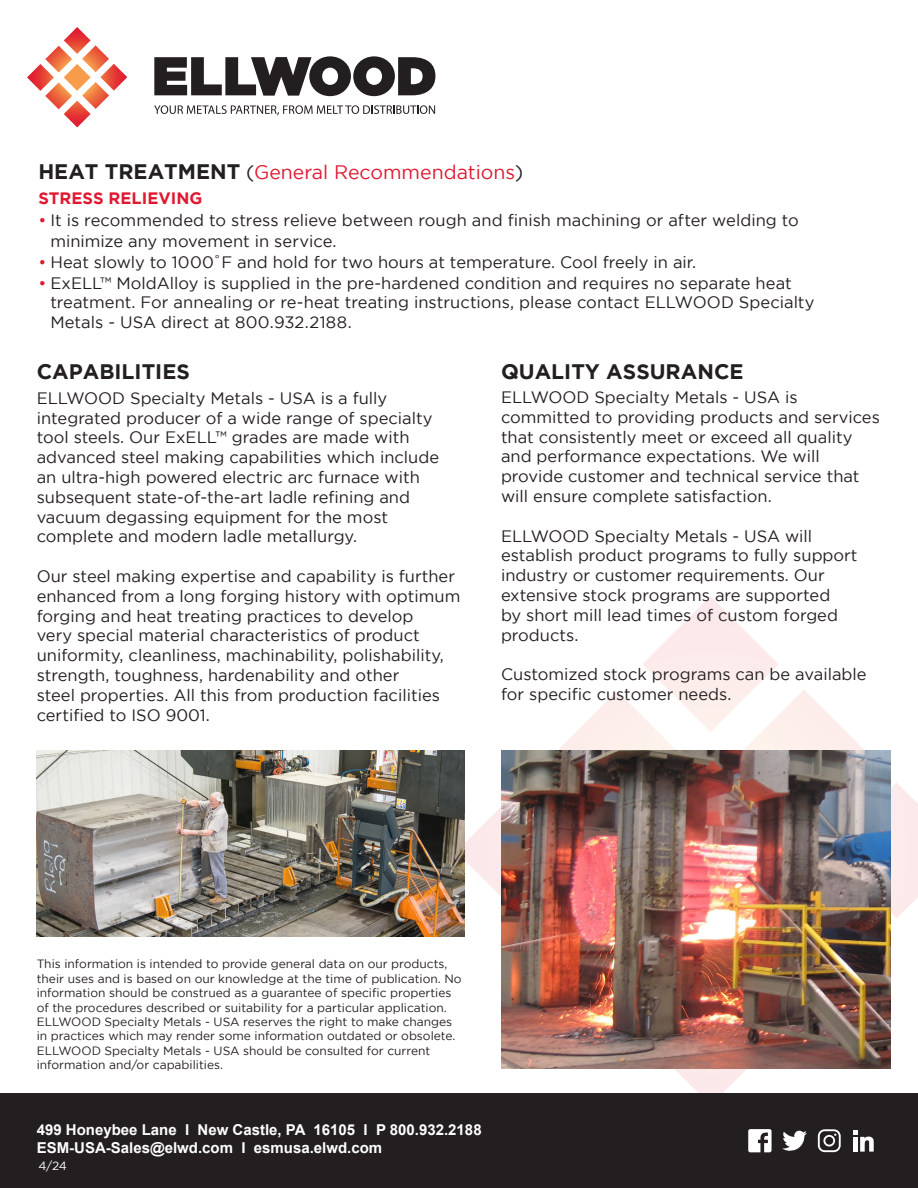
<style>
.page{position:relative;width:918px;height:1188px;background:#fff}
.page>*{position:absolute;margin:0;border:0;box-sizing:border-box;transform-origin:0 0}
.t1{font:700 21px "Gotham";color:#231f20}
.t2{font:19.5px "Gotham";color:#e01931}
.t3{font:16.5px/19.8px "Gotham";color:#231f20}
.t4{font:700 16.5px "Gotham";color:#e01931}
.t5{font:700 15px "Arial";color:#fff}
.t6{font:12px/14.4px "Gotham";color:#231f20}
.t7{font:12px "Gotham";color:#fff}
.s1{font-weight:700;font-size:21px;color:#231f20}
.s2{color:#231f20}
.s3{color:#e01931}
</style>
<div class="page">
<svg style="left:456px;top:596px;width:462px;height:498px"></svg>
<img style="left:37px;top:751px;width:428px;height:186px">
<div style="left:0;top:1094px;width:918px;height:94px;background:#231f20"></div>
<svg style="left:154px;top:56px;width:281px;height:40px"></svg>
<svg style="left:27px;top:27px;width:100px;height:100px"></svg>
<svg style="left:154px;top:105px;width:281px;height:10px"></svg>
<svg style="left:748px;top:1129px;width:24px;height:23px"></svg>
<svg style="left:782px;top:1131px;width:25px;height:20px"></svg>
<svg style="left:818px;top:1129px;width:23px;height:23px"></svg>
<svg style="left:853px;top:1130px;width:21px;height:22px"></svg>
<hr style="left:853px;top:1137px;width:4px;height:15px;background:#fff">
<img style="left:501px;top:751px;width:390px;height:318px">
<p class="t2" style="left:38px;top:162px;width:486px"><span class="s1">HEAT TREATMENT</span> <span class="s2">(</span>General Recommendations<span class="s2">)</span></p>
<p class="t4" style="left:38px;top:188px;width:165px">STRESS RELIEVING</p>
<p class="t3" style="left:50px;top:209px;width:750px;line-height:21px;text-indent:-12px"><span class="s3">•</span> It is recommended to stress relieve between rough and finish machining or after welding to minimize any movement in service.</p>
<p class="t3" style="left:38px;top:252px;width:659px"><span class="s3">•</span> Heat slowly to 1000˚F and hold for two hours at temperature. Cool freely in air.</p>
<p class="t3" style="left:38px;top:273px;width:755px"><span class="s3">•</span> ExELL™ MoldAlloy is supplied in the pre-hardened condition and requires no separate heat</p>
<p class="t3" style="left:50px;top:292px;width:766px">treatment. For annealing or re-heat treating instructions, please contact ELLWOOD Specialty<br>Metals - USA direct at 800.932.2188.</p>
<p class="t1" style="left:37px;top:360px;width:155px">CAPABILITIES</p>
<p class="t3" style="left:37px;top:388px;width:404px">ELLWOOD Specialty Metals - USA is a fully integrated producer of a wide range of specialty tool steels. Our ExELL™ grades are made with advanced steel making capabilities which include an ultra-high powered electric arc furnace with subsequent state-of-the-art ladle refining and vacuum degassing equipment for the most complete and modern ladle metallurgy.</p>
<p class="t3" style="left:37px;top:566px;width:425px">Our steel making expertise and capability is further enhanced from a long forging history with optimum forging and heat treating practices to develop<br>very special material characteristics of product uniformity, cleanliness, machinability, polishability, strength, toughness, hardenability and other<br>steel properties. All this from production facilities certified to ISO 9001.</p>
<p class="t1" style="left:501px;top:360px;width:244px">QUALITY ASSURANCE</p>
<p class="t3" style="left:501px;top:387px;width:380px">ELLWOOD Specialty Metals - USA is committed to providing products and services that consistently meet or exceed all quality and performance expectations. We will provide customer and technical service that will ensure complete satisfaction.</p>
<p class="t3" style="left:501px;top:526px;width:358px">ELLWOOD Specialty Metals - USA will establish product programs to fully support industry or customer requirements. Our extensive stock programs are supported<br>by short mill lead times of custom forged products.</p>
<p class="t3" style="left:501px;top:664px;width:367px">Customized stock programs can be available for specific customer needs.</p>
<p class="t6" style="left:37px;top:957px;width:426px">This information is intended to provide general data on our products, their uses and is based on our knowledge at the time of publication. No information should be construed as a guarantee of specific properties of the procedures described or suitability for a particular application.<br>ELLWOOD Specialty Metals - USA reserves the right to make changes in practices which may render some information outdated or obsolete.<br>ELLWOOD Specialty Metals - USA should be consulted for current information and/or capabilities.</p>
<p class="t5" style="left:37px;top:1120px;width:446px">499 Honeybee Lane I New Castle, PA 16105 I P 800.932.2188</p>
<p class="t5" style="left:37px;top:1138px;width:347px">ESM-USA-Sales@elwd.com I esmusa.elwd.com</p>
<p class="t7" style="left:38px;top:1159px;width:30px">4/24</p>
</div>
